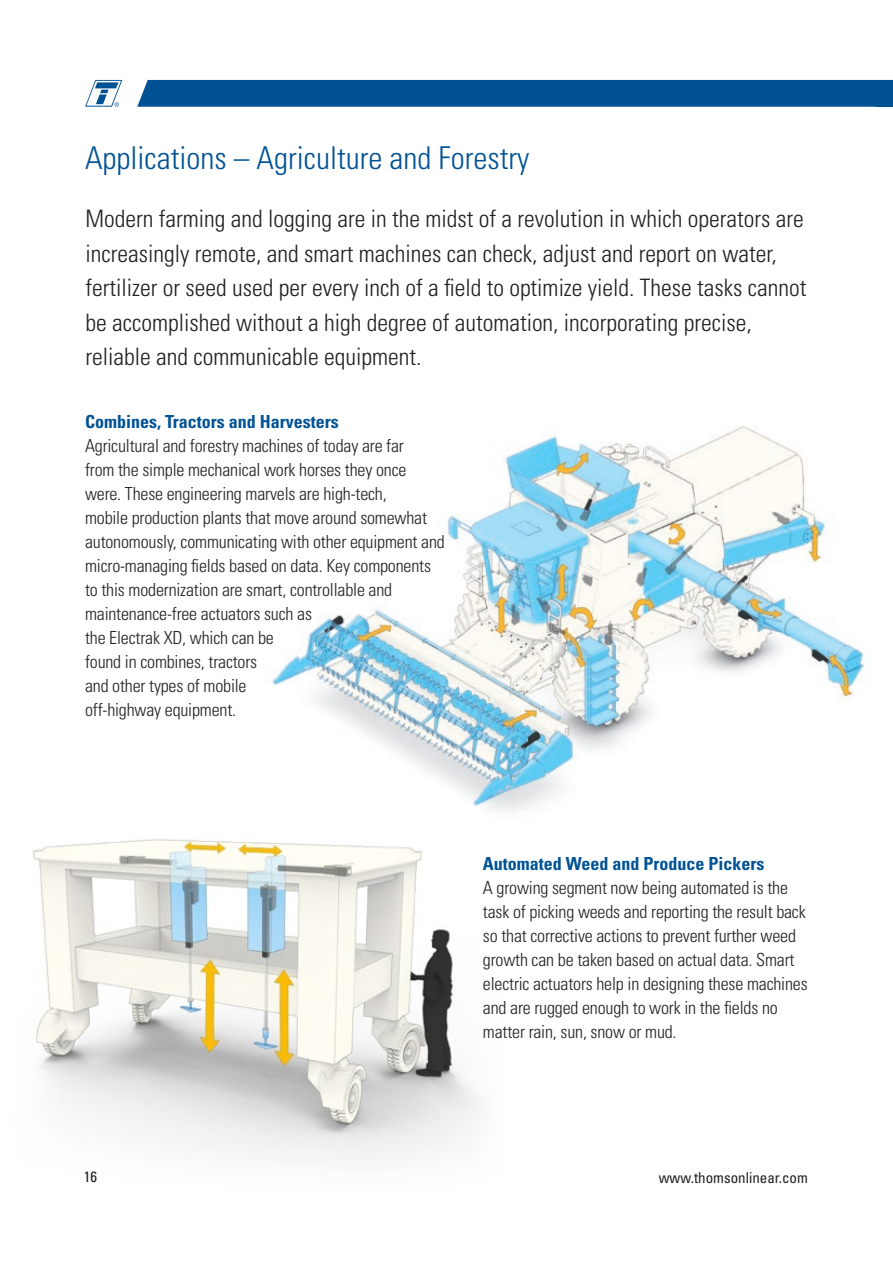
<style>
.page{position:relative;width:893px;height:1263px;background:#fff}
.page>*{position:absolute;margin:0;border:0;box-sizing:border-box;transform-origin:0 0}
.t1{font:300 condensed 31.5px "Univers LT Std";color:#005294}
.t2{font:300 condensed 24px/34.5px "Univers LT Std";color:#231f20}
.t3{font:300 condensed 18px/24px "Univers LT Std";letter-spacing:-.01em;color:#231f20}
.t4{font:700 condensed 18px "Univers LT Std";color:#005294}
.t5{font:condensed 15px "Univers LT Std";color:#231f20}
.s1{font-weight:700;color:#005294}
</style>
<div class="page">
<div style="left:137px;top:80px;width:756px;height:27px;background:#005294"></div>
<svg style="left:85px;top:80px;width:37px;height:27px"></svg>
<img style="left:272px;top:426px;width:592px;height:385px">
<img style="left:32px;top:838px;width:447px;height:321px">
<p class="t1" style="left:85px;top:139px;width:446px">Applications – Agriculture and Forestry</p>
<p class="t2" style="left:86px;top:201px;width:722px">Modern farming and logging are in the midst of a revolution in which operators are increasingly remote, and smart machines can check, adjust and report on water, fertilizer or seed used per every inch of a field to optimize yield. These tasks cannot be accomplished without a high degree of automation, incorporating precise, reliable and communicable equipment.</p>
<p class="t3" style="left:85px;top:410px;width:361px"><span class="s1">Combines, Tractors and Harvesters<br></span>Agricultural and forestry machines of today are far<br>from the simple mechanical work horses they once were. These engineering marvels are high-tech,<br>mobile production plants that move around somewhat autonomously, communicating with other equipment and micro-managing fields based on data. Key components to this modernization are smart, controllable and maintenance-free actuators such as</p>
<p class="t3" style="left:85px;top:626px;width:190px">the Electrak XD, which can be</p>
<p class="t3" style="left:85px;top:650px;width:174px">found in combines, tractors</p>
<p class="t3" style="left:85px;top:674px;width:163px">and other types of mobile</p>
<p class="t3" style="left:85px;top:698px;width:153px">off-highway equipment.</p>
<p class="t5" style="left:84px;top:1167px;width:15px">16</p>
<p class="t4" style="left:483px;top:853px;width:283px">Automated Weed and Produce Pickers</p>
<p class="t3" style="left:483px;top:876px;width:326px">A growing segment now being automated is the task of picking weeds and reporting the result back so that corrective actions to prevent further weed growth can be taken based on actual data. Smart electric actuators help in designing these machines and are rugged enough to work in the fields no matter rain, sun, snow or mud.</p>
<p class="t5" style="left:659px;top:1168px;width:151px">www.thomsonlinear.com</p>
</div>
